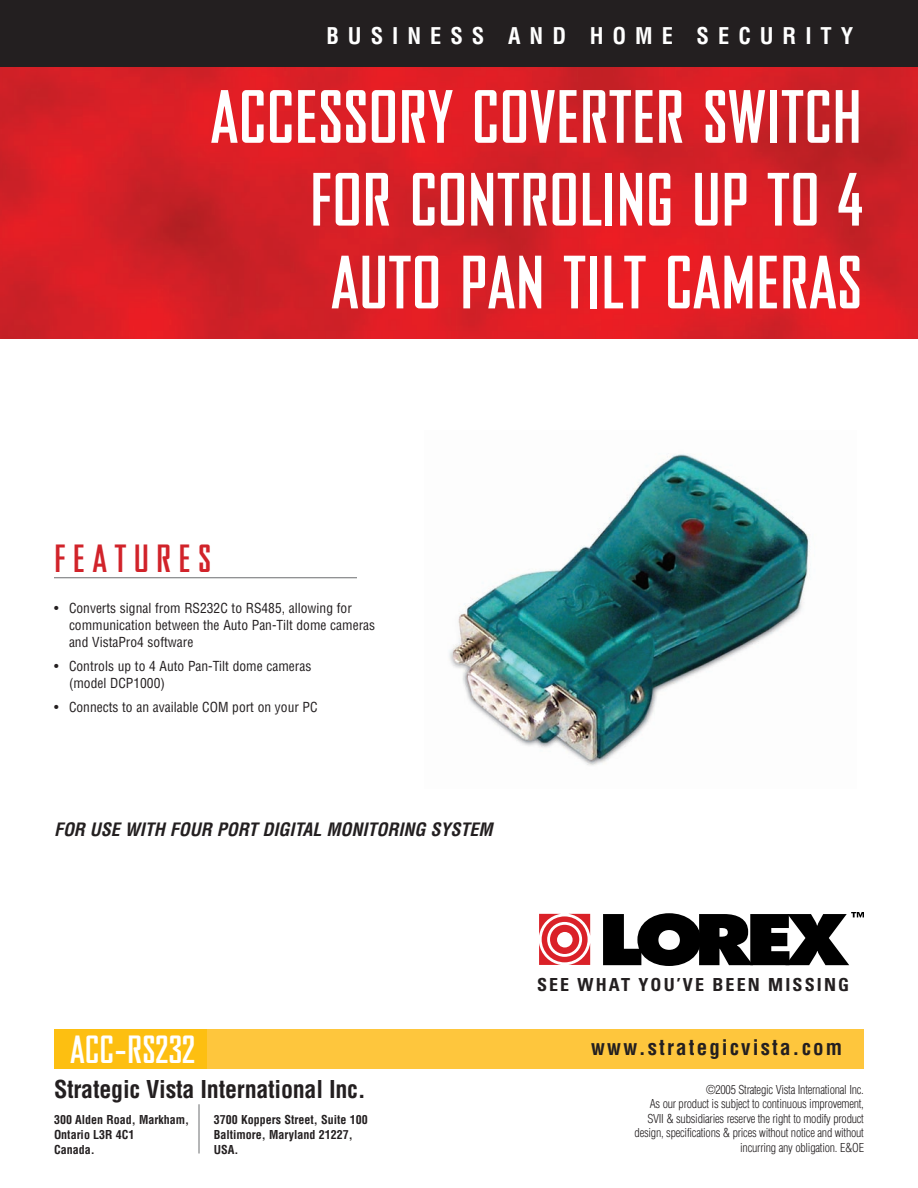
<style>
.page{position:relative;width:918px;height:1188px;background:#fff}
.page>*{position:absolute;margin:0;border:0;box-sizing:border-box;transform-origin:0 0}
.t1{font:700 69px/82.8px "Agency";color:#fff;text-align:right}
.t2{font:700 36px "Agency";color:#fff}
.t3{font:700 36px "Agency";letter-spacing:.2em;color:#d1232a}
.t4{font:700 condensed 24px "Helvetica";letter-spacing:-.01em;color:#231f20}
.t5{font:700 condensed 22.5px "Helvetica";letter-spacing:.4em;color:#fff}
.t6{font:700 condensed 21px "Helvetica";letter-spacing:.1em;color:#231f20}
.t7{font:italic 700 condensed 18px "Helvetica";color:#231f20}
.t8{font:700 condensed 18px "Univers";letter-spacing:.12em;color:#231f20}
.t9{font:condensed 13.5px/17.2px "Helvetica";color:#231f20}
.t10{font:300 condensed 12px/14.4px "Helvetica";letter-spacing:-.02em;color:#231f20;text-align:right}
.t11{font:700 condensed 12px/14.7px "Helvetica";color:#231f20}
</style>
<div class="page">
<img style="left:0;top:68px;width:918px;height:271px">
<div style="left:0;top:0;width:918px;height:68px;background:#231f20"></div>
<svg style="left:603px;top:912px;width:261px;height:54px"></svg>
<svg style="left:539px;top:914px;width:51px;height:51px"></svg>
<div style="left:550px;top:925px;width:29px;height:29px;background:#da2128;border-radius:50%"></div>
<div style="left:557px;top:932px;width:16px;height:16px;background:#fff;border-radius:50%"></div>
<hr style="left:54px;top:578px;width:303px;height:1px;background:#6c6d70">
<div style="left:113px;top:1029px;width:751px;height:40px;background:#fec63d"></div>
<div style="left:54px;top:1029px;width:153px;height:40px;background:#fdbf11"></div>
<hr style="left:199px;top:1104px;width:1px;height:49px;background:#6c6d70">
<img style="left:449px;top:454px;width:360px;height:312px">
<h3 class="t5" style="left:326px;top:21px;width:528px">BUSINESS AND HOME SECURITY</h3>
<h1 class="t1" style="left:210px;top:76px;width:653px">ACCESSORY COVERTER SWITCH<br>FOR CONTROLING UP TO 4<br>AUTO PAN TILT CAMERAS</h1>
<h2 class="t3" style="left:54px;top:539px;width:159px">FEATURES</h2>
<p class="t9" style="left:69px;top:599px;width:308px;text-indent:-15px">• Converts signal from RS232C to RS485, allowing for communication between the Auto Pan-Tilt dome cameras and VistaPro4 software</p>
<p class="t9" style="left:69px;top:657px;width:244px;text-indent:-15px">• Controls up to 4 Auto Pan-Tilt dome cameras (model DCP1000)</p>
<p class="t9" style="left:54px;top:698px;width:265px">• Connects to an available COM port on your PC</p>
<h3 class="t7" style="left:54px;top:819px;width:440px">FOR USE WITH FOUR PORT DIGITAL MONITORING SYSTEM</h3>
<h3 class="t8" style="left:537px;top:973px;width:314px">SEE WHAT YOU’VE BEEN MISSING</h3>
<h2 class="t2" style="left:70px;top:1029px;width:127px">ACC-RS232</h2>
<h3 class="t6" style="left:591px;top:1034px;width:252px">www.strategicvista.com</h3>
<p class="t10" style="left:635px;top:1082px;width:231px">©2005 Strategic Vista International Inc.<br>As our product is subject to continuous improvement, SVII &amp; subsidiaries reserve the right to modify product design, specifications &amp; prices without notice and without incurring any obligation. E&amp;OE</p>
<h3 class="t4" style="left:54px;top:1074px;width:313px">Strategic Vista International Inc.</h3>
<p class="t11" style="left:54px;top:1112px;width:137px">300 Alden Road, Markham,<br>Ontario L3R 4C1<br>Canada.</p>
<p class="t11" style="left:214px;top:1112px;width:155px">3700 Koppers Street, Suite 100<br>Baltimore, Maryland 21227,<br>USA.</p>
</div>
